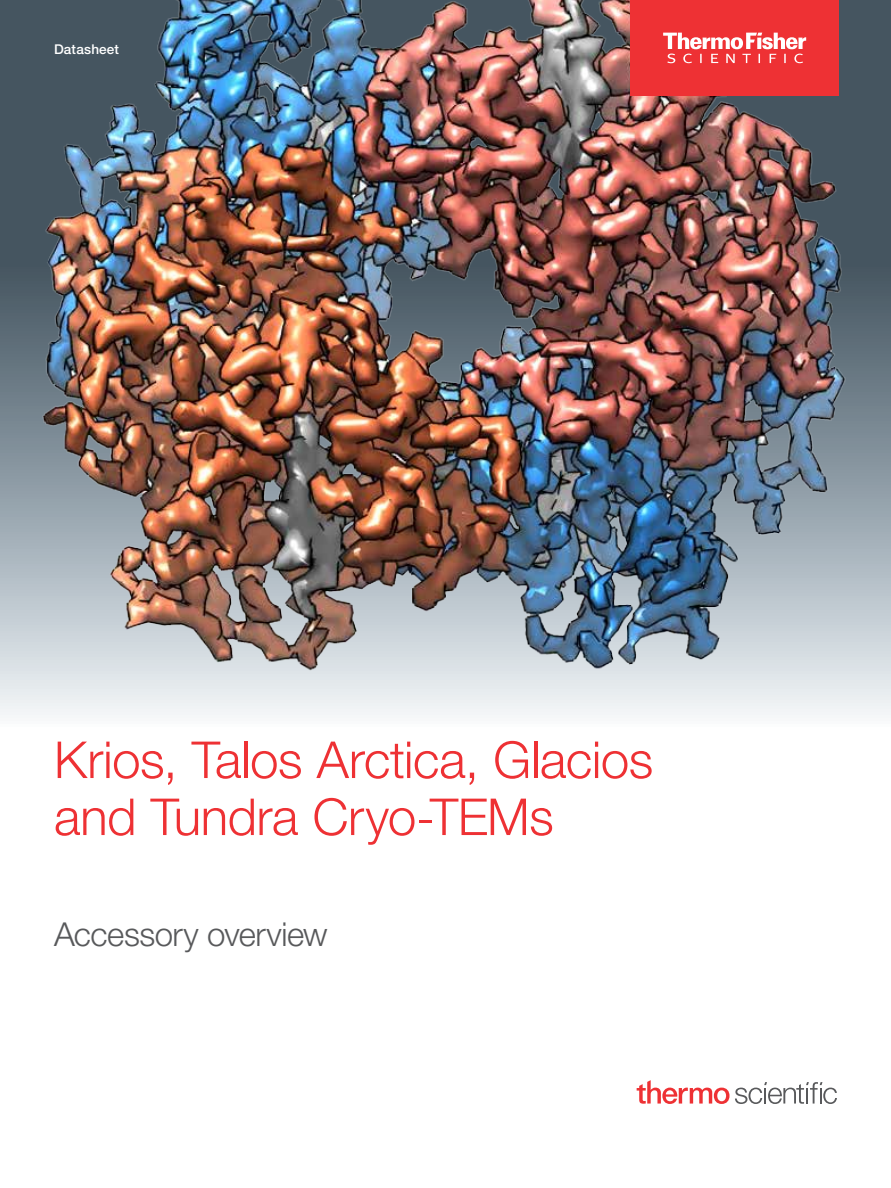
<style>
.page{position:relative;width:891px;height:1188px;background:#fff}
.page>*{position:absolute;margin:0;border:0;box-sizing:border-box;transform-origin:0 0}
.t1{font:300 51px/57px "Helvetica Neue LT Pro";letter-spacing:-.01em;color:#ee3134}
.t2{font:300 33px "Helvetica Neue LT Pro";letter-spacing:-.015em;color:#58595b}
.t3{font:500 13.5px "Helvetica Neue LTW1 G";letter-spacing:.015em;color:#fff}
</style>
<div class="page">
<div style="left:0;top:0;width:891px;height:729px;background:#f3f5f7"></div>
<img style="left:0;top:0;width:891px;height:700px">
<svg style="left:637px;top:1080px;width:200px;height:24px"></svg>
<div style="left:630px;top:0;width:209px;height:96px;background:#ee3134"></div>
<svg style="left:663px;top:33px;width:143px;height:30px"></svg>
<p class="t3" style="left:54px;top:41px;width:67px">Datasheet</p>
<p class="t1" style="left:54px;top:730px;width:601px">Krios, Talos Arctica, Glacios and Tundra Cryo-TEMs</p>
<p class="t2" style="left:54px;top:914px;width:275px">Accessory overview</p>
</div>
